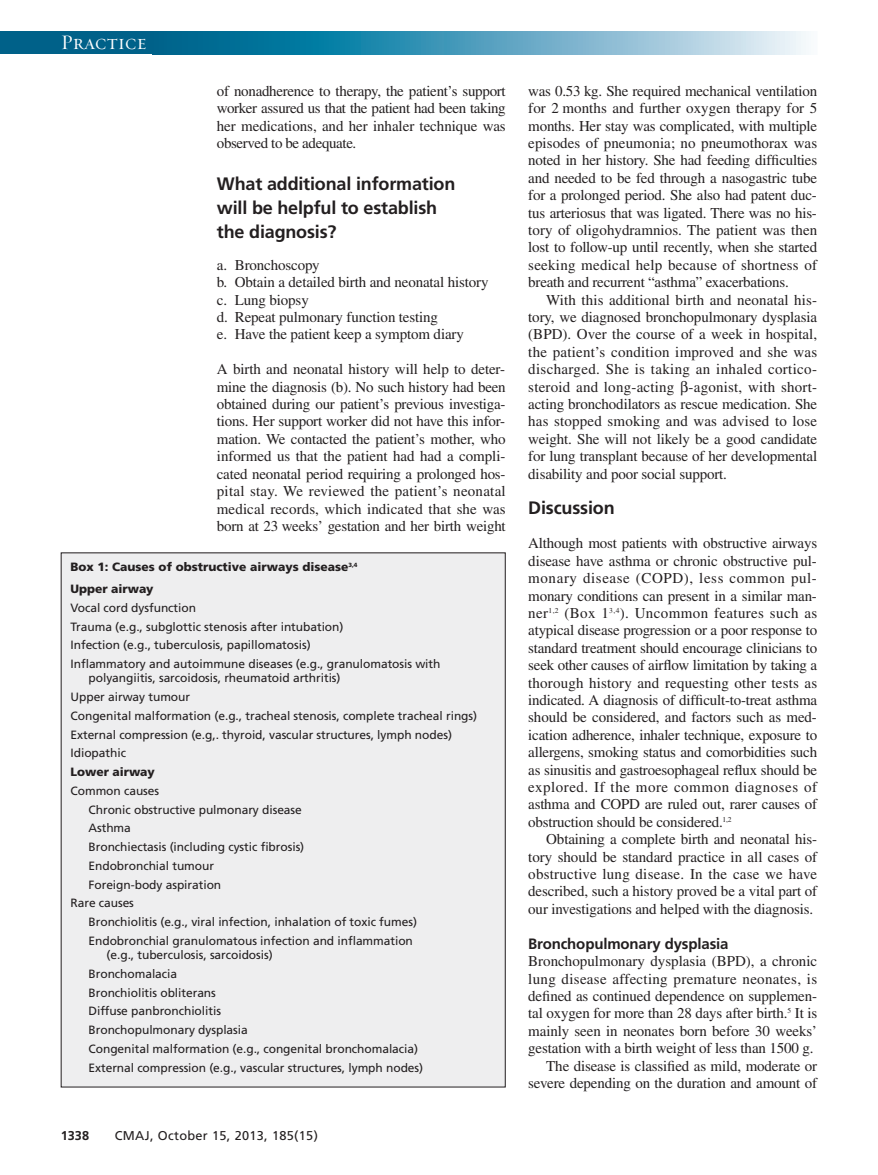
<style>
.page{position:relative;width:878px;height:1175px;background:#fff}
.page>*{position:absolute;margin:0;border:0;box-sizing:border-box;transform-origin:0 0}
.t1{font:21px "Requiem Display HTF Small Caps";letter-spacing:.005em;color:#fff}
.t2{font:700 18px/24px "Frutiger LT Std";letter-spacing:-.01em;color:#231f20}
.t3{font:15px/17.4px "Times LT Std";letter-spacing:-.01em;color:#231f20;text-align:justify}
.t4{font:700 15px "Frutiger LT Std";letter-spacing:-.01em;color:#231f20}
.t5{font:12.75px "Frutiger LT Std";letter-spacing:.025em;color:#231f20}
.t6{font:700 12.75px "Frutiger LT Std";color:#231f20}
.t7{font:12px/18.8px "Frutiger LT Std";letter-spacing:-.005em;color:#231f20}
.t8{font:900 12px/21.8px "Frutiger LT Std";color:#231f20}
</style>
<div class="page">
<div style="left:0;top:32px;width:163px;height:22px;background:#006189"></div>
<svg style="left:163px;top:32px;width:643px;height:22px;background:#5aa3c0"></svg>
<div style="left:61px;top:553px;width:444px;height:534px;background:#eeeeef"></div>
<h1 class="t1" style="left:61px;top:30px;width:87px">Practice</h1>
<p class="t3" style="left:217px;top:84px;width:290px">of nonadherence to therapy, the patient’s support worker assured us that the patient had been taking her medications, and her inhaler technique was observed to be adequate.</p>
<p class="t2" style="left:217px;top:173px;width:240px">What additional information will be helpful to establish the diagnosis?</p>
<p class="t3" style="left:217px;top:258px;width:273px;text-align:left">a. Bronchoscopy<br>b. Obtain a detailed birth and neonatal history c. Lung biopsy<br>d. Repeat pulmonary function testing<br>e. Have the patient keep a symptom diary</p>
<p class="t3" style="left:217px;top:362px;width:290px">A birth and neonatal history will help to deter&shy;mine the diagnosis (b). No such history had been obtained during our patient’s previous investiga&shy;tions. Her support worker did not have this infor&shy;mation. We contacted the patient’s mother, who informed us that the patient had had a compli&shy;cated neonatal period requiring a prolonged hos&shy;pital stay. We reviewed the patient’s neonatal medical records, which indicated that she was born at 23 weeks’ gestation and her birth weight</p>
<p class="t8" style="left:70px;top:557px;width:288px">Box 1: Causes of obstructive airways disease<sup>3,4<br></sup>Upper airway</p>
<p class="t7" style="left:70px;top:599px;width:371px">Vocal cord dysfunction<br>Trauma (e.g., subglottic stenosis after intubation)<br>Infection (e.g., tuberculosis, papillomatosis)<br>Inflammatory and autoimmune diseases (e.g., granulomatosis with</p>
<p class="t7" style="left:70px;top:669px;width:408px;text-indent:18px">polyangiitis, sarcoidosis, rheumatoid arthritis)<br>Upper airway tumour<br>Congenital malformation (e.g., tracheal stenosis, complete tracheal rings)<br>External compression (e.g,. thyroid, vascular structures, lymph nodes)<br>Idiopathic</p>
<p class="t8" style="left:70px;top:762px;width:86px">Lower airway</p>
<p class="t7" style="left:70px;top:782px;width:90px">Common causes</p>
<p class="t7" style="left:88px;top:801px;width:215px">Chronic obstructive pulmonary disease</p>
<p class="t7" style="left:88px;top:819px;width:44px">Asthma</p>
<p class="t7" style="left:88px;top:838px;width:217px">Bronchiectasis (including cystic fibrosis)</p>
<p class="t7" style="left:88px;top:857px;width:127px">Endobronchial tumour</p>
<p class="t7" style="left:88px;top:876px;width:134px">Foreign-body aspiration</p>
<p class="t7" style="left:70px;top:894px;width:65px">Rare causes</p>
<p class="t7" style="left:88px;top:913px;width:330px">Bronchiolitis (e.g., viral infection, inhalation of toxic fumes)</p>
<p class="t7" style="left:89px;top:932px;width:326px">Endobronchial granulomatous infection and inflammation</p>
<p class="t7" style="left:89px;top:946px;width:336px;text-indent:18px">(e.g., tuberculosis, sarcoidosis)<br>Bronchomalacia<br>Bronchiolitis obliterans<br>Diffuse panbronchiolitis<br>Bronchopulmonary dysplasia<br>Congenital malformation (e.g., congenital bronchomalacia)<br>External compression (e.g., vascular structures, lymph nodes)</p>
<p class="t6" style="left:61px;top:1130px;width:30px">1338</p>
<p class="t5" style="left:115px;top:1130px;width:205px">CMAJ, October 15, 2013, 185(15)</p>
<p class="t3" style="left:528px;top:84px;width:290px">was 0.53 kg. She required mechanical ventilation for 2 months and further oxygen therapy for 5 months. Her stay was complicated, with multiple episodes of pneumonia; no pneumothorax was noted in her history. She had feeding difficulties and needed to be fed through a nasogastric tube for a prolonged period. She also had patent duc&shy;tus arteriosus that was ligated. There was no his&shy;tory of oligohydramnios. The patient was then lost to follow-up until recently, when she started seeking medical help because of shortness of breath and recurrent “asthma” exacerbations.</p>
<p class="t3" style="left:528px;top:292px;width:290px;text-indent:18px">With this additional birth and neonatal his&shy;tory, we diagnosed bronchopulmonary dysplasia (BPD). Over the course of a week in hospital, the patient’s condition improved and she was discharged. She is taking an inhaled cortico&shy;steroid and long-acting -agonist, with short&shy;acting bronchodilators as rescue medication. She has stopped smoking and was advised to lose weight. She will not likely be a good candidate for lung transplant because of her developmental disability and poor social support.</p>
<p class="t2" style="left:528px;top:496px;width:88px">Discussion</p>
<p class="t3" style="left:528px;top:536px;width:290px">Although most patients with obstructive airways disease have asthma or chronic obstructive pul&shy;monary disease (COPD), less common pul&shy;monary conditions can present in a similar man&shy;ner<sup>1,2</sup> (Box 1<sup>3,4</sup>). Uncommon features such as atypical disease progression or a poor response to standard treatment should encourage clinicians to seek other causes of airflow limitation by taking a thorough history and requesting other tests as indicated. A diagnosis of difficult-to-treat asthma should be considered, and factors such as med&shy;ication adherence, inhaler technique, exposure to allergens, smoking status and comorbidities such as sinusitis and gastroesophageal reflux should be explored. If the more common diagnoses of asthma and COPD are ruled out, rarer causes of obstruction should be considered.<sup>1,2</sup></p>
<p class="t3" style="left:528px;top:832px;width:290px;text-indent:18px">Obtaining a complete birth and neonatal his&shy;tory should be standard practice in all cases of obstructive lung disease. In the case we have described, such a history proved be a vital part of our investigations and helped with the diagnosis.</p>
<p class="t4" style="left:528px;top:937px;width:202px">Bronchopulmonary dysplasia</p>
<p class="t3" style="left:528px;top:954px;width:290px;text-align:right">Bronchopulmonary dysplasia (BPD), a chronic lung disease affecting premature neonates, is defined as continued dependence on supplemen&shy;tal oxygen for more than 28 days after birth.<sup>5</sup> It is mainly seen in neonates born before 30 weeks’ gestation with a birth weight of less than 1500 g.<br>The disease is classified as mild, moderate or severe depending on the duration and amount of</p>
</div>
